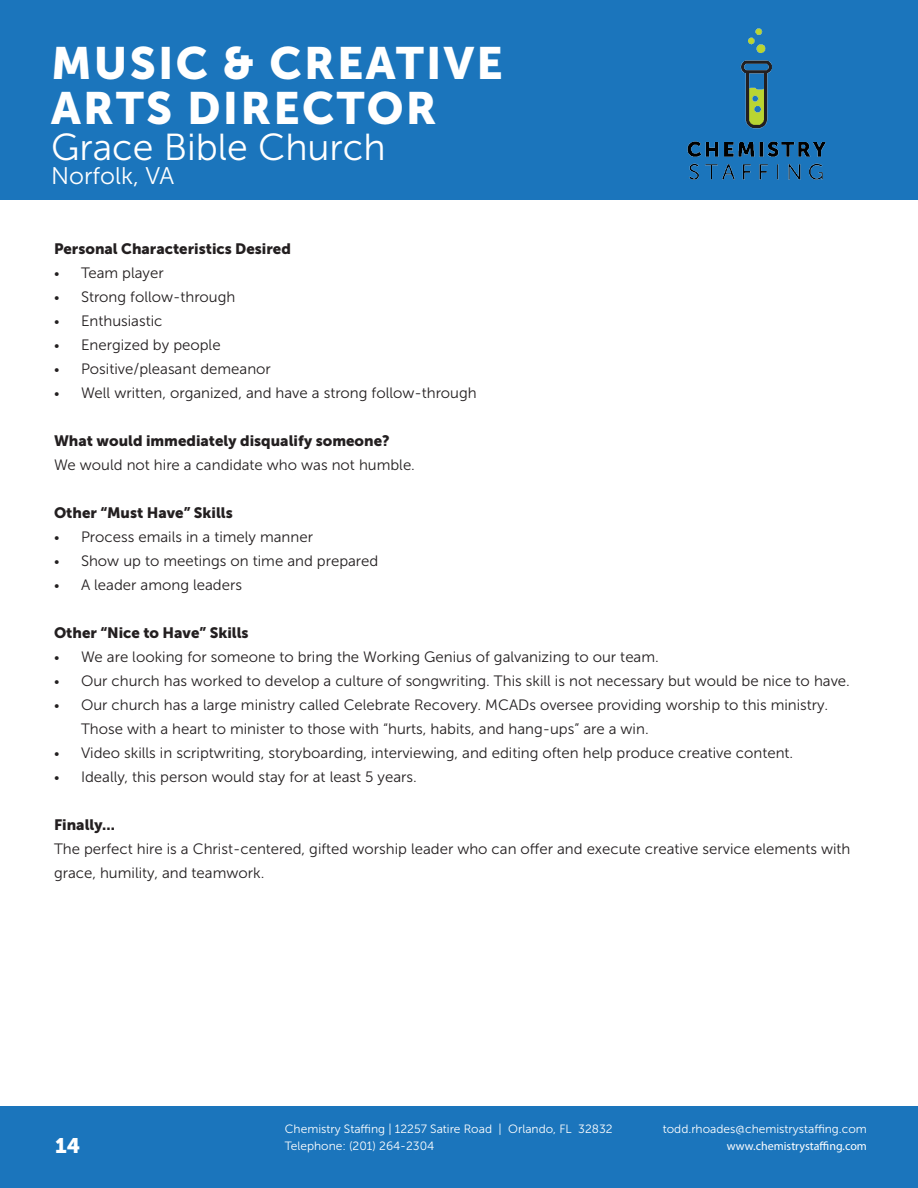
<style>
.page{position:relative;width:918px;height:1188px;background:#fff}
.page>*{position:absolute;margin:0;border:0;box-sizing:border-box;transform-origin:0 0}
.t1{font:45px/45px "Museo Sans 900";letter-spacing:.05em;color:#fff}
.t2{font:37.5px "Museo Sans 300";color:#fff}
.t3{font:24px "Museo Sans 300";color:#fff}
.t4{font:21px "Museo Sans 900";color:#fff}
.t5{font:15px/24px "Museo Sans 300";color:#231f20}
.t6{font:15px "Museo Sans 900";color:#231f20}
.t7{font:12px/16.5px "Museo Sans 300";color:#fff}
.t8{font:12px "Myriad Pro";color:#fff}
.s1{font-size:13.5px}
</style>
<div class="page">
<div style="left:0;top:1107px;width:918px;height:81px;background:#1b75bc"></div>
<div style="left:0;top:0;width:918px;height:200px;background:#1b75bc"></div>
<img style="left:633px;top:0;width:234px;height:193px">
<h1 class="t1" style="left:51px;top:40px;width:453px">MUSIC &amp; CREATIVE<br>ARTS DIRECTOR</h1>
<h2 class="t2" style="left:51px;top:127px;width:336px">Grace Bible Church</h2>
<h3 class="t3" style="left:51px;top:163px;width:125px">Norfolk, VA</h3>
<p class="t6" style="left:54px;top:240px;width:238px">Personal Characteristics Desired</p>
<p class="t5" style="left:54px;top:261px;width:111px"><span class="s1">•</span> Team player</p>
<p class="t5" style="left:54px;top:285px;width:183px"><span class="s1">•</span> Strong follow-through</p>
<p class="t5" style="left:54px;top:309px;width:110px"><span class="s1">•</span> Enthusiastic</p>
<p class="t5" style="left:54px;top:333px;width:168px"><span class="s1">•</span> Energized by people</p>
<p class="t5" style="left:54px;top:357px;width:218px"><span class="s1">•</span> Positive/pleasant demeanor</p>
<p class="t5" style="left:54px;top:381px;width:424px"><span class="s1">•</span> Well written, organized, and have a strong follow-through</p>
<p class="t6" style="left:54px;top:432px;width:337px">What would immediately disqualify someone?</p>
<p class="t5" style="left:54px;top:453px;width:363px">We would not hire a candidate who was not humble.</p>
<p class="t6" style="left:54px;top:504px;width:180px">Other “Must Have” Skills</p>
<p class="t5" style="left:54px;top:525px;width:261px"><span class="s1">•</span> Process emails in a timely manner</p>
<p class="t5" style="left:54px;top:549px;width:326px"><span class="s1">•</span> Show up to meetings on time and prepared</p>
<p class="t5" style="left:54px;top:573px;width:190px"><span class="s1">•</span> A leader among leaders</p>
<p class="t6" style="left:54px;top:624px;width:196px">Other “Nice to Have” Skills</p>
<p class="t5" style="left:54px;top:645px;width:606px"><span class="s1">•</span> We are looking for someone to bring the Working Genius of galvanizing to our team.</p>
<p class="t5" style="left:54px;top:669px;width:797px"><span class="s1">•</span> Our church has worked to develop a culture of songwriting. This skill is not necessary but would be nice to have.</p>
<p class="t5" style="left:81px;top:693px;width:749px;text-indent:-27px"><span class="s1">•</span> Our church has a large ministry called Celebrate Recovery. MCADs oversee providing worship to this ministry.<br>Those with a heart to minister to those with “hurts, habits, and hang-ups” are a win.</p>
<p class="t5" style="left:54px;top:741px;width:741px"><span class="s1">•</span> Video skills in scriptwriting, storyboarding, interviewing, and editing often help produce creative content.</p>
<p class="t5" style="left:54px;top:765px;width:364px"><span class="s1">•</span> Ideally, this person would stay for at least 5 years.</p>
<p class="t6" style="left:54px;top:816px;width:62px">Finally...</p>
<p class="t5" style="left:54px;top:837px;width:798px">The perfect hire is a Christ-centered, gifted worship leader who can offer and execute creative service elements with grace, humility, and teamwork.</p>
<h3 class="t4" style="left:55px;top:1133px;width:27px">14</h3>
<p class="t7" style="left:285px;top:1121px;width:329px">Chemistry Staffing | 12257 Satire Road | Orlando, FL 32832<br>Telephone: (201) 264-2304</p>
<p class="t7" style="left:663px;top:1121px;width:206px">todd.rhoades@chemistrystaffing.com</p>
<p class="t8" style="left:727px;top:1138px;width:142px">www.chemistrystaffing.com</p>
</div>
